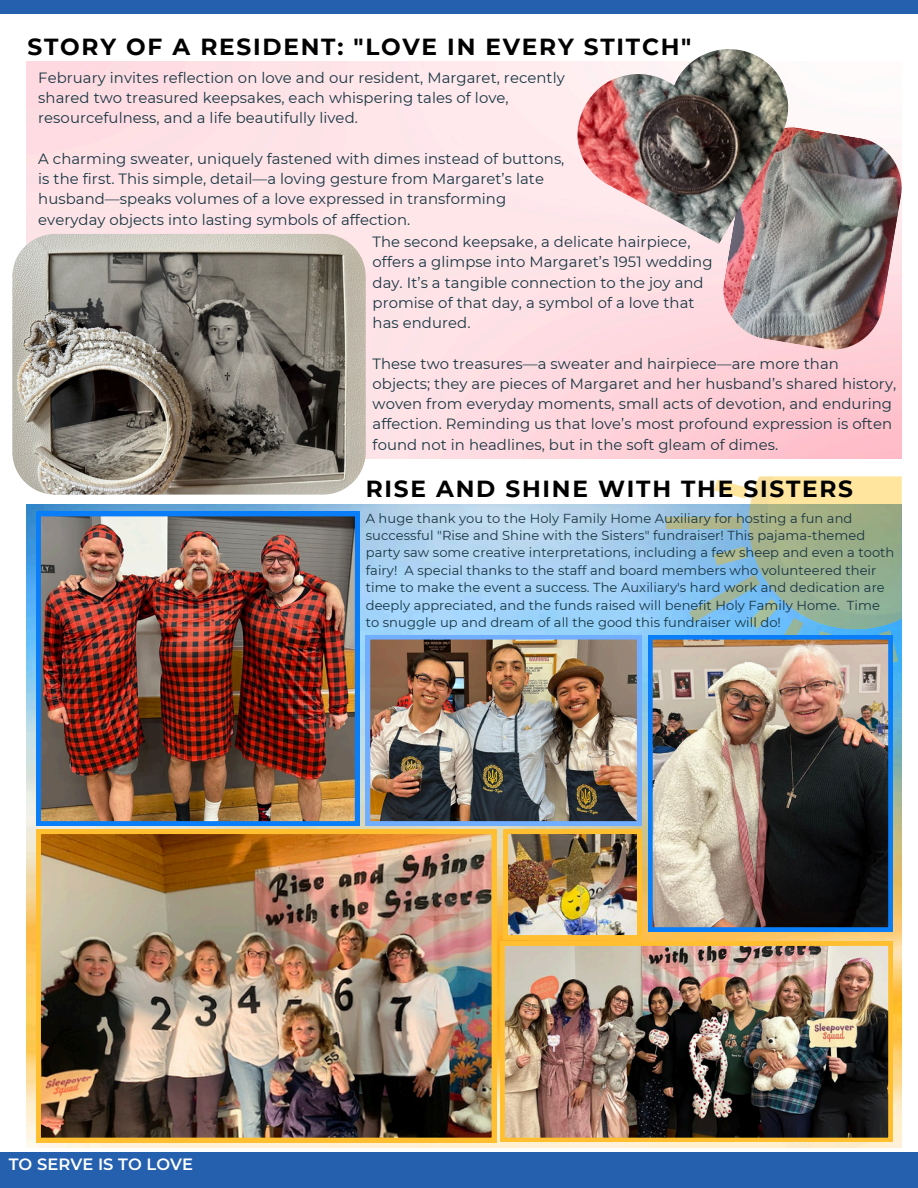
<style>
.page{position:relative;width:918px;height:1188px;background:#fff}
.page>*{position:absolute;margin:0;border:0;box-sizing:border-box;transform-origin:0 0}
.t1{font:700 23.25px "Montserrat";letter-spacing:.075em;color:#000}
.t2{font:600 16.35px "Montserrat";letter-spacing:.005em;color:#fff}
.t3{font:14.85px/20.2px "Montserrat";letter-spacing:.005em;color:#183642}
.t4{font:13.05px/17.4px "Montserrat";letter-spacing:.005em;color:#183642}
</style>
<div class="page">
<div style="left:0;top:0;width:918px;height:14px;background:#2560af"></div>
<div style="left:0;top:1152px;width:918px;height:36px;background:#2560af"></div>
<img style="left:719px;top:123px;width:183px;height:230px">
<img style="left:571px;top:49px;width:220px;height:195px">
<img style="left:27px;top:504px;width:874px;height:644px">
<img style="left:12px;top:234px;width:354px;height:261px;border-radius:43px">
<img style="left:366px;top:635px;width:275px;height:190px">
<img style="left:36px;top:830px;width:460px;height:312px">
<img style="left:500px;top:941px;width:393px;height:201px">
<img style="left:36px;top:512px;width:323px;height:314px">
<div style="left:667px;top:517px;width:75px;height:11px;background:#b3b88b"></div>
<svg style="left:689px;top:477px;width:213px;height:212px;background:#a1bdaf"></svg>
<img style="left:648px;top:635px;width:244px;height:297px">
<img style="left:504px;top:830px;width:137px;height:110px">
<p class="t1" style="left:28px;top:32px;width:665px">STORY OF A RESIDENT: "LOVE IN EVERY STITCH"</p>
<h3 class="t3" style="left:38px;top:67px;width:528px">February invites reflection on love and our resident, Margaret, recently shared two treasured keepsakes, each whispering tales of love, resourcefulness, and a life beautifully lived.</h3>
<h3 class="t3" style="left:38px;top:148px;width:528px">A charming sweater, uniquely fastened with dimes instead of buttons, is the first. This simple, detail—a loving gesture from Margaret’s late husband—speaks volumes of a love expressed in transforming everyday objects into lasting symbols of affection.</h3>
<h3 class="t3" style="left:373px;top:232px;width:342px">The second keepsake, a delicate hairpiece, offers a glimpse into Margaret’s 1951 wedding day. It’s a tangible connection to the joy and</h3>
<h3 class="t3" style="left:373px;top:292px;width:323px">promise of that day, a symbol of a love that has endured.</h3>
<h3 class="t3" style="left:373px;top:353px;width:525px">These two treasures—a sweater and hairpiece—are more than objects; they are pieces of Margaret and her husband’s shared history, woven from everyday moments, small acts of devotion, and enduring</h3>
<p class="t3" style="left:373px;top:414px;width:521px">affection. Reminding us that love’s most profound expression is often found not in headlines, but in the soft gleam of dimes.</p>
<p class="t1" style="left:366px;top:475px;width:489px">RISE AND SHINE WITH THE SISTERS</p>
<p class="t4" style="left:366px;top:509px;width:530px">A huge thank you to the Holy Family Home Auxiliary for hosting a fun and successful "Rise and Shine with the Sisters" fundraiser! This pajama-themed party saw some creative interpretations, including a few sheep and even a tooth fairy! A special thanks to the staff and board members who volunteered their time to make the event a success. The Auxiliary's hard work and dedication are deeply appreciated, and the funds raised will benefit Holy Family Home. Time to snuggle up and dream of all the good this fundraiser will do!</p>
<h1 class="t2" style="left:9px;top:1154px;width:186px">TO SERVE IS TO LOVE</h1>
</div>
